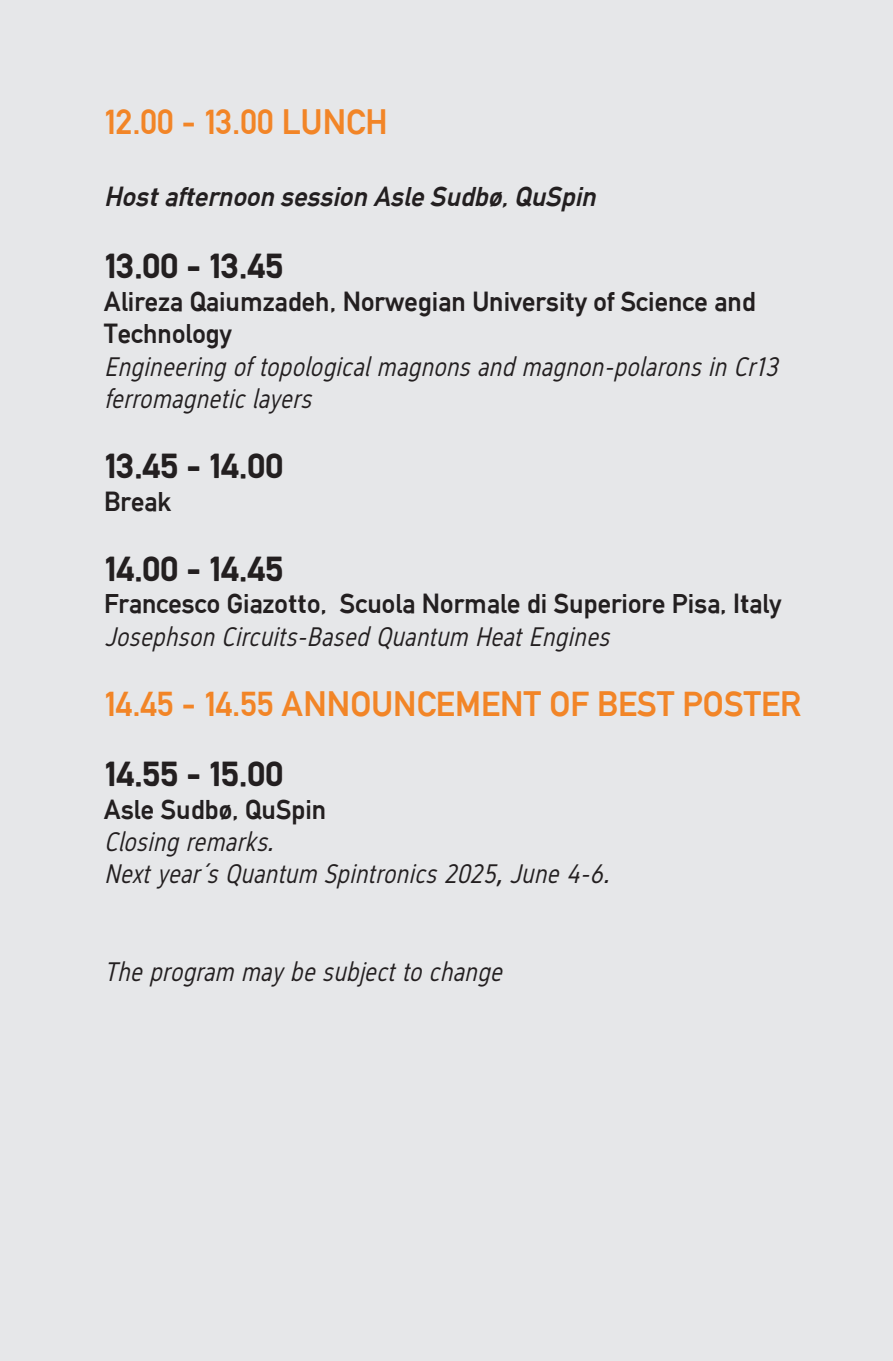
<style>
.page{position:relative;width:893px;height:1361px;background:#e6e7e9}
.page>*{position:absolute;margin:0;border:0;box-sizing:border-box;transform-origin:0 0}
.t1{font:34.5px "NTNU DIN bold";color:#f28527}
.t2{font:34.5px "NTNU DIN black";color:#231f20}
.t3{font:27px/32.4px "NTNU DIN Regular italic";color:#231f20}
.t4{font:27px/32.4px "NTNU DIN bold";color:#231f20}
.t5{font:italic 27px "NTNU DIN bold";color:#231f20}
.s1{font-family:"NTNU DIN Regular italic"}
</style>
<div class="page">
<p class="t1" style="left:104px;top:102px;width:285px">12.00 - 13.00 LUNCH</p>
<p class="t5" style="left:104px;top:181px;width:500px">Hostafternoon session Asle Sudbø,QuSpin</p>
<p class="t2" style="left:104px;top:246px;width:181px">13.00 - 13.45</p>
<p class="t4" style="left:104px;top:285px;width:653px">Alireza Qaiumzadeh, Norwegian University of Science and<br>Technology</p>
<p class="t3" style="left:104px;top:350px;width:675px">Engineering of topological magnons and magnon-polarons in Cr13 ferromagnetic layers</p>
<p class="t2" style="left:104px;top:446px;width:181px">13.45 - 14.00</p>
<p class="t4" style="left:104px;top:485px;width:69px">Break</p>
<p class="t2" style="left:104px;top:549px;width:181px">14.00 - 14.45</p>
<p class="t4" style="left:104px;top:587px;width:679px">Francesco Giazotto, Scuola Normale di Superiore Pisa, Italy</p>
<p class="t3" style="left:104px;top:620px;width:507px">Josephson Circuits-Based Quantum Heat Engines</p>
<p class="t1" style="left:104px;top:684px;width:698px">14.45 - 14.55 ANNOUNCEMENT OF BEST POSTER</p>
<p class="t2" style="left:104px;top:754px;width:181px">14.55 - 15.00</p>
<p class="t4" style="left:104px;top:793px;width:224px">Asle Sudbø, QuSpin<br><span class="s1">Closing remarks.</span></p>
<p class="t3" style="left:104px;top:857px;width:506px">Next year´s Quantum Spintronics 2025, June 4-6.</p>
<p class="t3" style="left:104px;top:955px;width:399px">The program may be subject to change</p>
</div>
